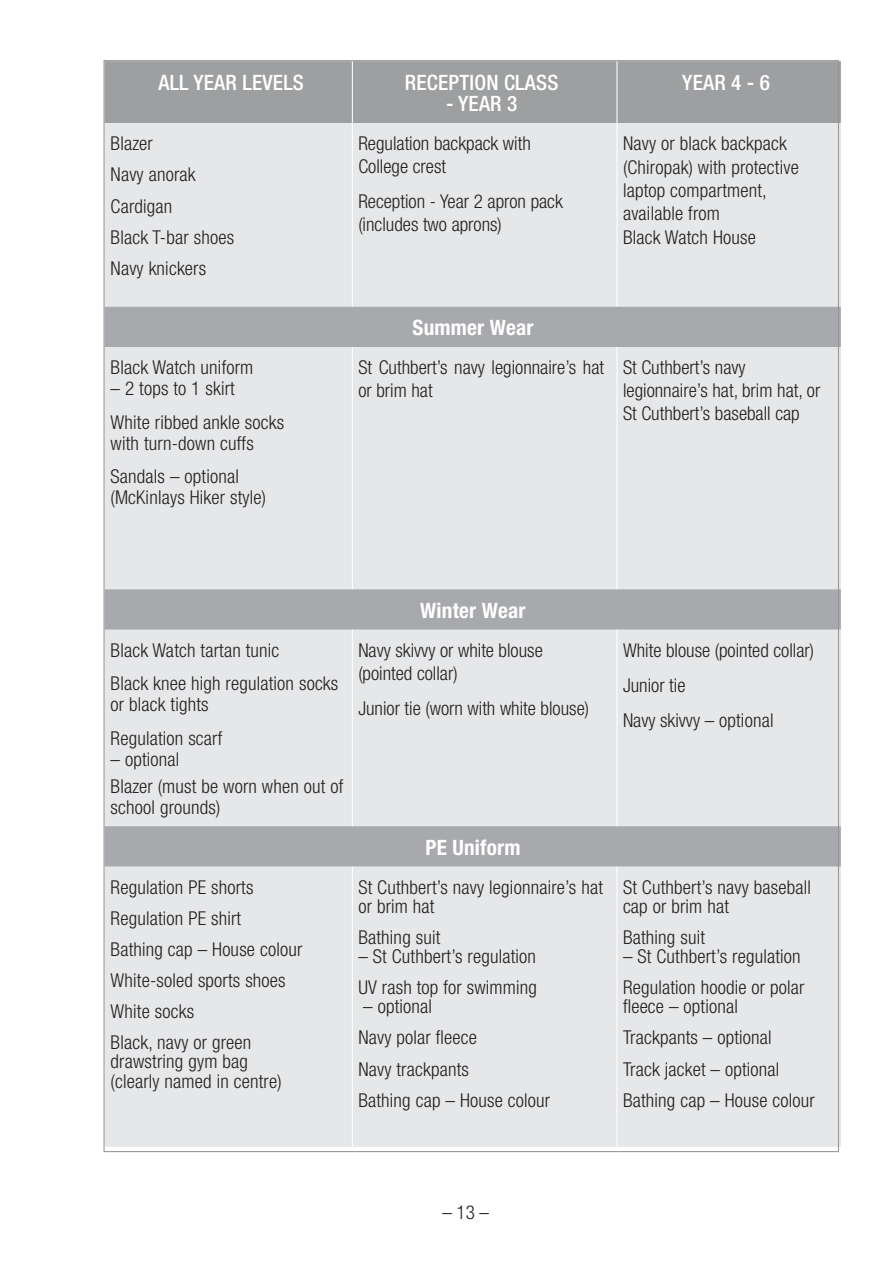
<style>
.page{position:relative;width:893px;height:1263px;background:#fff}
.page>*{position:absolute;margin:0;border:0;box-sizing:border-box;transform-origin:0 0}
.t1{font:500 condensed 21.15px "Helvetica Neue";letter-spacing:.01em;color:#fff}
.t2{font:700 condensed 21.15px "Helvetica Neue";letter-spacing:.01em;color:#fff}
.t3{font:300 condensed 19.05px/31px "Helvetica Neue";letter-spacing:.01em;color:#231f20}
</style>
<div class="page">
<div style="left:106px;top:61px;width:735px;height:62px;background:#9d9fa1"></div>
<div style="left:106px;top:123px;width:735px;height:1024px;background:#e6e7e8"></div>
<svg style="left:106px;top:307px;width:735px;height:560px;background:#d8d9da"></svg>
<hr style="left:352px;top:61px;width:1px;height:62px;background:#fff">
<hr style="left:616px;top:61px;width:1px;height:62px;background:#fff">
<hr style="left:352px;top:123px;width:1px;height:184px;background:#fff">
<hr style="left:616px;top:123px;width:1px;height:184px;background:#fff">
<hr style="left:352px;top:347px;width:1px;height:242px;background:#fff">
<hr style="left:616px;top:347px;width:1px;height:242px;background:#fff">
<hr style="left:352px;top:630px;width:1px;height:196px;background:#fff">
<hr style="left:616px;top:630px;width:1px;height:196px;background:#fff">
<hr style="left:352px;top:867px;width:1px;height:280px;background:#fff">
<hr style="left:616px;top:867px;width:1px;height:280px;background:#fff">
<p class="t1" style="left:158px;top:75px;width:147px">ALL YEAR LEVELS</p>
<p class="t1" style="left:405px;top:75px;width:155px">RECEPTION CLASS</p>
<p class="t1" style="left:446px;top:96px;width:73px">- YEAR 3</p>
<p class="t3" style="left:111px;top:130px;width:125px">Blazer<br>Navy anorak<br>Cardigan<br>Black T-bar shoes<br>Navy knickers</p>
<p class="t3" style="left:358px;top:134px;width:174px;line-height:23px">Regulation backpack with<br>College crest</p>
<p class="t3" style="left:358px;top:192px;width:206px;line-height:23px">Reception - Year 2 apron pack (includes two aprons)</p>
<p class="t2" style="left:412px;top:320px;width:123px">Summer Wear</p>
<p class="t1" style="left:682px;top:75px;width:89px">YEAR 4 - 6</p>
<p class="t3" style="left:623px;top:133px;width:177px;line-height:23.4px">Navy or black backpack (Chiropak) with protective laptop compartment, available from<br>Black Watch House</p>
<p class="t3" style="left:111px;top:354px;width:144px">Black Watch uniform</p>
<p class="t3" style="left:111px;top:374px;width:175px;line-height:33.3px">– 2 tops to 1 skirt<br>White ribbed ankle socks</p>
<p class="t3" style="left:111px;top:428px;width:145px;line-height:33.3px">with turn-down cuffs<br>Sandals – optional</p>
<p class="t3" style="left:111px;top:484px;width:157px">(McKinlays Hiker style)</p>
<p class="t3" style="left:358px;top:358px;width:247px;line-height:23px">St Cuthbert’s navy legionnaire’s hat or brim hat</p>
<p class="t3" style="left:623px;top:358px;width:199px;line-height:23px">St Cuthbert’s navy legionnaire’s hat, brim hat, or<br>St Cuthbert’s baseball cap</p>
<p class="t3" style="left:111px;top:635px;width:229px;line-height:33.3px">Black Watch tartan tunic<br>Black knee high regulation socks</p>
<p class="t3" style="left:111px;top:690px;width:113px;line-height:33.3px">or black tights<br>Regulation scarf</p>
<p class="t3" style="left:111px;top:747px;width:234px;line-height:27.3px">– optional<br>Blazer (must be worn when out of</p>
<p class="t3" style="left:111px;top:794px;width:111px">school grounds)</p>
<p class="t3" style="left:111px;top:873px;width:193px">Regulation PE shorts<br>Regulation PE shirt<br>Bathing cap – House colour<br>White-soled sports shoes<br>White socks<br>Black, navy or green</p>
<p class="t3" style="left:111px;top:1054px;width:173px;line-height:19px">drawstring gym bag (clearly named in centre)</p>
<p class="t2" style="left:420px;top:602px;width:107px">Winter Wear</p>
<p class="t3" style="left:358px;top:640px;width:186px;line-height:23px">Navy skivvy or white blouse (pointed collar)</p>
<p class="t3" style="left:358px;top:694px;width:232px">Junior tie (worn with white blouse)</p>
<p class="t2" style="left:425px;top:839px;width:96px">PE Uniform</p>
<p class="t3" style="left:358px;top:879px;width:246px;line-height:19px">St Cuthbert’s navy legionnaire’s hat or brim hat</p>
<p class="t3" style="left:358px;top:923px;width:84px">Bathing suit</p>
<p class="t3" style="left:358px;top:942px;width:180px">– St Cuthbert’s regulation<br>UV rash top for swimming</p>
<p class="t3" style="left:358px;top:993px;width:193px">– optional<br>Navy polar fleece<br>Navy trackpants<br>Bathing cap – House colour</p>
<p class="t3" style="left:623px;top:634px;width:193px;line-height:35px">White blouse (pointed collar)<br>Junior tie<br>Navy skivvy – optional</p>
<p class="t3" style="left:623px;top:879px;width:190px;line-height:19px">St Cuthbert’s navy baseball cap or brim hat</p>
<p class="t3" style="left:623px;top:923px;width:83px">Bathing suit</p>
<p class="t3" style="left:623px;top:942px;width:183px">– St Cuthbert’s regulation<br>Regulation hoodie or polar</p>
<p class="t3" style="left:623px;top:993px;width:193px">fleece – optional<br>Trackpants – optional<br>Track jacket – optional<br>Bathing cap – House colour</p>
<p class="t3" style="left:442px;top:1198px;width:48px">– 13 –</p>
</div>
